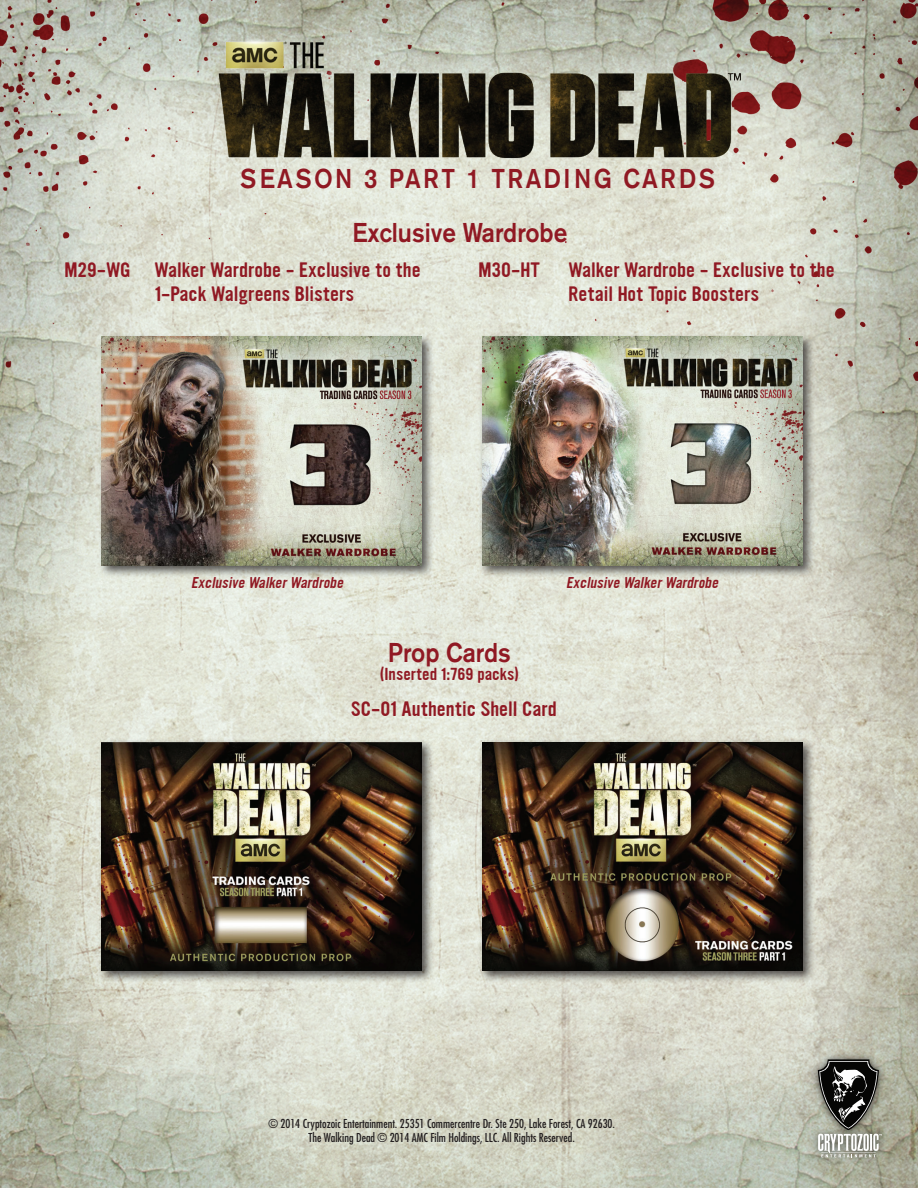
<style>
.page{position:relative;width:918px;height:1188px;background:#fff}
.page>*{position:absolute;margin:0;border:0;box-sizing:border-box;transform-origin:0 0}
.t1{font:500 27px "Akzidenz Grotesk BE";color:#901923;scale:.9 1}
.t2{font:500 27px "Akzidenz Grotesk BE";letter-spacing:.1em;color:#901923;scale:.9 1}
.t3{font:18px/24px "Ultramagnetic";color:#901923}
.t4{font:15px "Ultramagnetic";color:#901923}
.t5{font:italic 13.5px "Ultramagnetic";color:#901923}
.t6{font:condensed 12px/14.4px "Futura";color:#231f20;text-align:center}
</style>
<div class="page">
<img style="left:0;top:0;width:918px;height:1188px">
<div style="left:810px;top:1052px;width:79px;height:113px;background:#231f20;opacity:.75"></div>
<svg style="left:818px;top:1059px;width:64px;height:98px;background:#74756e"></svg>
<img style="left:187px;top:29px;width:568px;height:135px">
<div style="left:98px;top:333px;width:336px;height:245px;background:#231f20;opacity:.75"></div>
<img style="left:101px;top:337px;width:321px;height:229px">
<div style="left:479px;top:333px;width:336px;height:245px;background:#231f20;opacity:.75"></div>
<img style="left:482px;top:337px;width:320px;height:228px">
<div style="left:98px;top:738px;width:336px;height:246px;background:#231f20;opacity:.75"></div>
<img style="left:101px;top:742px;width:321px;height:229px">
<div style="left:479px;top:738px;width:336px;height:245px;background:#231f20;opacity:.75"></div>
<img style="left:482px;top:742px;width:320px;height:228px">
<h1 class="t2" style="left:240px;top:162px;width:529px">SEASON 3 PART 1 TRADING CARDS</h1>
<h1 class="t1" style="left:352px;top:216px;width:241px">Exclusive Wardrobe</h1>
<p class="t3" style="left:64px;top:258px;width:67px">M29-WG</p>
<p class="t3" style="left:154px;top:258px;width:268px">Walker Wardrobe – Exclusive to the<br>1-Pack Walgreens Blisters</p>
<p class="t3" style="left:478px;top:258px;width:63px">M30-HT</p>
<p class="t3" style="left:568px;top:258px;width:268px">Walker Wardrobe – Exclusive to the<br>Retail Hot Topic Boosters</p>
<p class="t5" style="left:191px;top:573px;width:157px">Exclusive WalkerWardrobe</p>
<p class="t5" style="left:566px;top:573px;width:157px">Exclusive WalkerWardrobe</p>
<h1 class="t1" style="left:388px;top:636px;width:138px">Prop Cards</h1>
<p class="t4" style="left:380px;top:664px;width:141px">(Inserted 1:769 packs)</p>
<p class="t3" style="left:351px;top:697px;width:207px">SC-01 Authentic Shell Card</p>
<p class="t6" style="left:268px;top:1116px;width:348px">© 2014 Cryptozoic Entertainment. 25351 Commercentre Dr. Ste 250, Lake Forest, CA 92630.<br>The Walking Dead © 2014 AMC Film Holdings, LLC. All Rights Reserved.</p>
</div>
